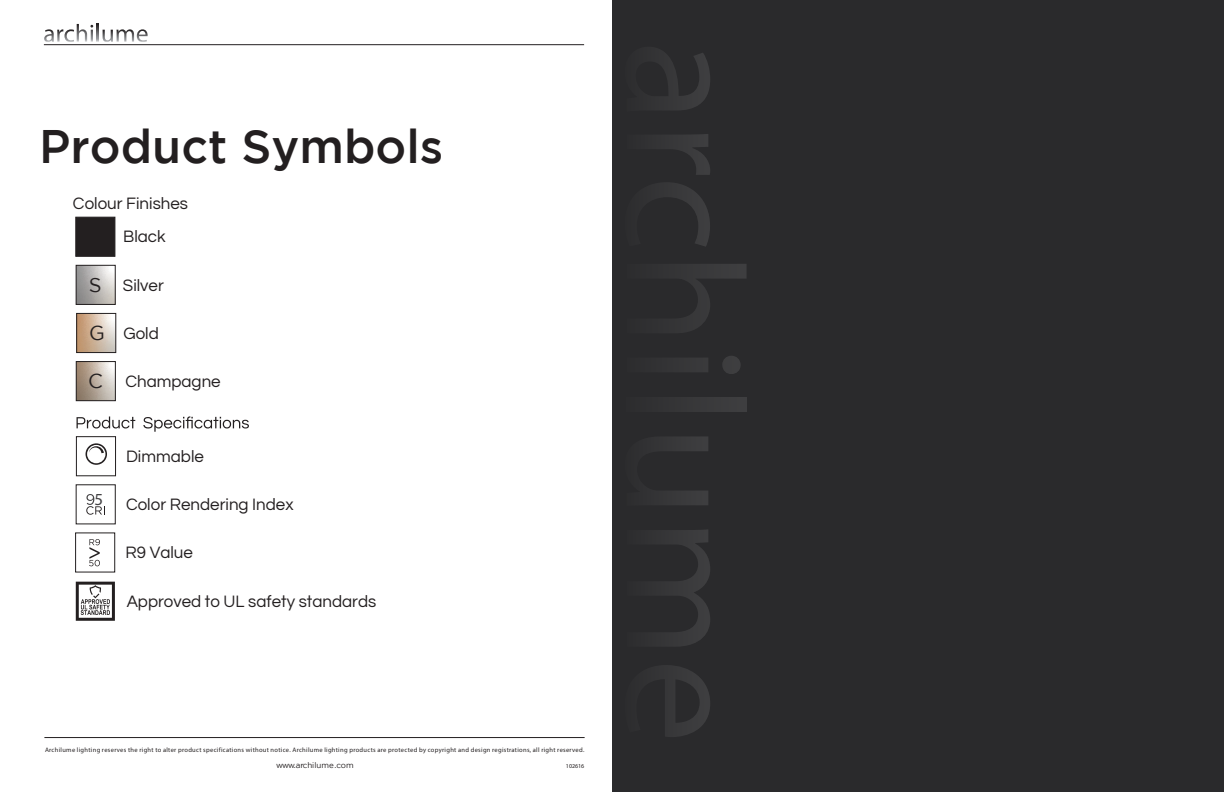
<style>
.page{position:relative;width:1224px;height:792px;background:#fff}
.page>*{position:absolute;margin:0;border:0;box-sizing:border-box;transform-origin:0 0}
.t1{font:500 46.9px "Gotham";color:#231f20}
.t2{font:20.1px "Gotham";color:#231f20}
.t3{font:16.9px "Questrial";color:#231f20}
.t4{font:16.9px "Myriad Pro";color:#434244}
.t5{font:8px "Gotham";color:#231f20}
.t6{font:6.5px "Myriad Pro";letter-spacing:.045em;color:#231f20}
.t7{font:6px "Myriad Pro";color:#231f20}
</style>
<div class="page">
<svg style="left:44px;top:24px;width:104px;height:18px"></svg>
<hr style="left:44px;top:45px;width:540px;height:1px;background:#231f20">
<hr style="left:44px;top:737px;width:541px;height:1px;background:#231f20">
<div style="left:75px;top:217px;width:40px;height:40px;background:#231f20;border:1px solid #231f20"></div>
<svg style="left:78px;top:267px;width:36px;height:36px"></svg>
<div style="left:76px;top:265px;width:40px;height:40px;border:1px solid #231f20"></div>
<svg style="left:78px;top:315px;width:36px;height:36px"></svg>
<div style="left:76px;top:313px;width:40px;height:40px;border:1px solid #231f20"></div>
<svg style="left:78px;top:363px;width:36px;height:36px"></svg>
<div style="left:76px;top:361px;width:40px;height:40px;border:1px solid #231f20"></div>
<svg style="left:86px;top:494px;width:19px;height:21px"></svg>
<div style="left:76px;top:436px;width:40px;height:40px;border:1px solid #231f20"></div>
<svg style="left:86px;top:443px;width:21px;height:22px"></svg>
<div style="left:75px;top:532px;width:40px;height:41px;border:1px solid #231f20"></div>
<svg style="left:89px;top:539px;width:11px;height:27px"></svg>
<svg style="left:77px;top:416px;width:172px;height:16px"></svg>
<div style="left:612px;top:0;width:612px;height:792px;background:#2a2a2c"></div>
<svg style="left:659px;top:50px;width:51px;height:60px"></svg>
<svg style="left:661px;top:134px;width:49px;height:41px"></svg>
<svg style="left:659px;top:183px;width:51px;height:64px"></svg>
<svg style="left:675px;top:264px;width:72px;height:69px"></svg>
<svg style="left:673px;top:356px;width:68px;height:18px"></svg>
<div style="left:627px;top:397px;width:120px;height:15px;background:#363638"></div>
<svg style="left:659px;top:436px;width:49px;height:69px"></svg>
<svg style="left:661px;top:529px;width:49px;height:117px"></svg>
<svg style="left:659px;top:665px;width:51px;height:72px"></svg>
<svg style="left:76px;top:582px;width:39px;height:39px"></svg>
<h1 class="t1" style="left:39px;top:119px;width:406px">Product Symbols</h1>
<h3 class="t3" style="left:73px;top:192px;width:117px">Colour Finishes</h3>
<h2 class="t2" style="left:89px;top:274px;width:14px">S</h2>
<h2 class="t2" style="left:89px;top:322px;width:17px">G</h2>
<h2 class="t2" style="left:88px;top:370px;width:16px">C</h2>
<h3 class="t3" style="left:123px;top:225px;width:44px">Black</h3>
<h3 class="t3" style="left:123px;top:273px;width:42px">Silver</h3>
<h3 class="t3" style="left:123px;top:321px;width:37px">Gold</h3>
<h3 class="t3" style="left:125px;top:369px;width:97px">Champagne</h3>
<h3 class="t4" style="left:94px;top:489px;width:10px">5</h3>
<h3 class="t3" style="left:126px;top:445px;width:79px">Dimmable</h3>
<h3 class="t3" style="left:126px;top:493px;width:169px">Color Rendering Index</h3>
<h3 class="t3" style="left:125px;top:541px;width:69px">R9 Value</h3>
<h3 class="t3" style="left:127px;top:589px;width:251px">Approved to UL safety standards</h3>
<p class="t6" style="left:45px;top:746px;width:541px">Archilume lighting reserves the right to alter product specifications without notice. Archilume lighting products are protected by copyright and design registrations, all right reserved.</p>
<p class="t5" style="left:276px;top:761px;width:79px">www.archilume.com</p>
<p class="t7" style="left:566px;top:762px;width:20px">102616</p>
</div>
